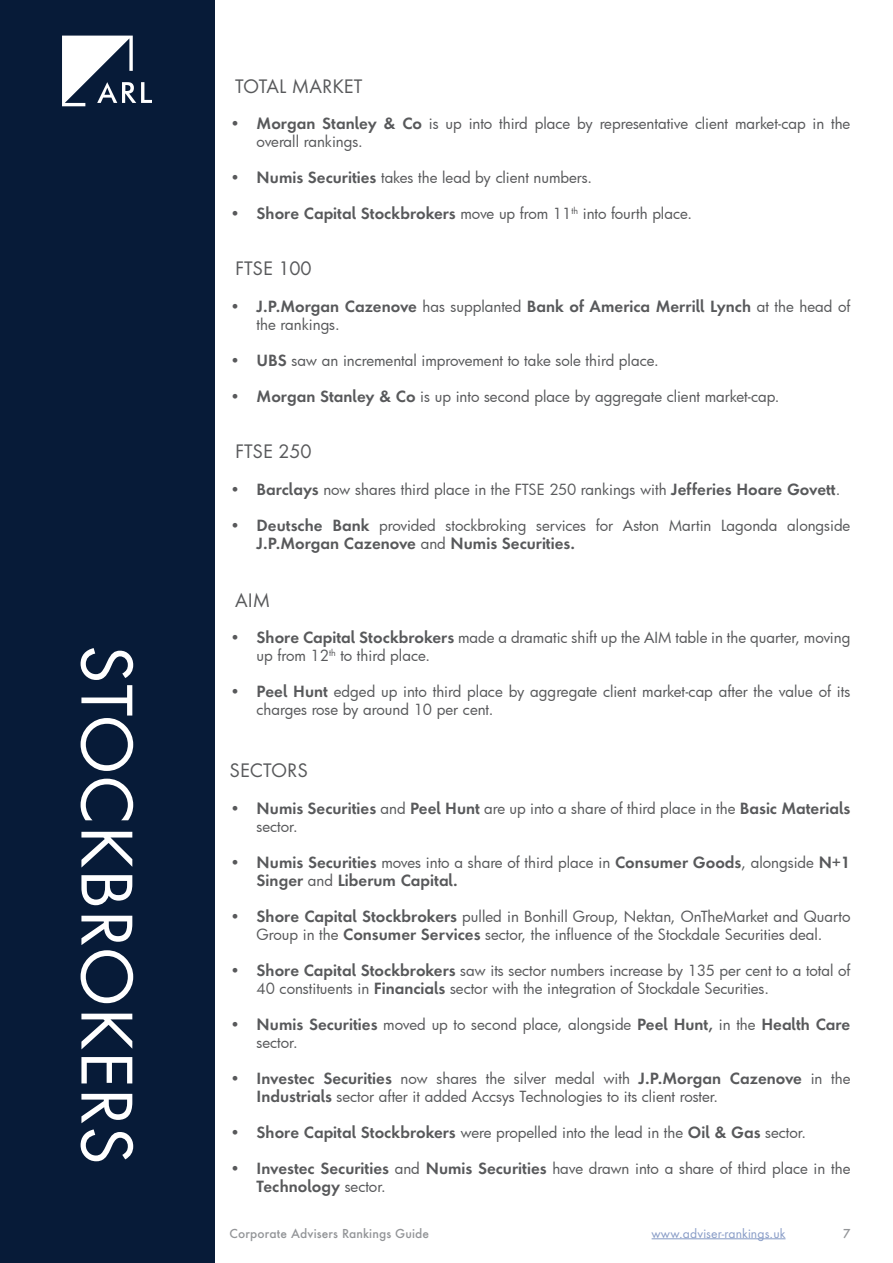
<style>
.page{position:relative;width:893px;height:1263px;background:#fff}
.page>*{position:absolute;margin:0;border:0;box-sizing:border-box;transform-origin:0 0}
.t1{font:67.5px "Futura Next";color:#fff}
.t2{font:18px "Futura Next";color:#58595b}
.t3{font:15px/18px "Futura";color:#58595b}
.t4{font:600 15px "Futura Next";color:#58595b}
.t5{font:500 12px "Futura Next";letter-spacing:.01em;color:#939598}
.t6{font:12px "Futura Next";letter-spacing:.01em;color:#879bc6}
.s1{font-family:"Futura Next";font-weight:600}
.s2{font-family:"Futura";font-weight:400}
</style>
<div class="page">
<div style="left:0;top:0;width:214px;height:1263px;background:#071b38"></div>
<svg style="left:62px;top:36px;width:90px;height:70px"></svg>
<hr style="left:652px;top:1238px;width:133px;height:1px;background:#879bc6">
<h1 class="t1" style="left:157px;top:644px;width:522px;rotate:90deg">STOCKBROKERS</h1>
<p class="t2" style="left:235px;top:73px;width:129px">TOTAL MARKET</p>
<p class="t3" style="left:257px;top:114px;width:595px;text-indent:-27px"><span class="s1">• Morgan Stanley &amp; Co</span> is up into third place by representative client market-cap in the overall rankings.</p>
<p class="t3" style="left:230px;top:168px;width:364px"><span class="s1">• Numis Securities</span> takes the lead by client numbers.</p>
<p class="t3" style="left:230px;top:204px;width:464px"><span class="s1">• Shore Capital Stockbrokers</span> move up from 11<sup>th</sup> into fourth place.</p>
<p class="t2" style="left:235px;top:255px;width:78px">FTSE 100</p>
<p class="t4" style="left:230px;top:296px;width:622px">• J.P.Morgan Cazenove <span class="s2">has supplanted</span> Bank of America Merrill Lynch <span class="s2">at the head of</span></p>
<p class="t3" style="left:257px;top:315px;width:84px">the rankings.</p>
<p class="t3" style="left:230px;top:351px;width:431px"><span class="s1">• UBS</span> saw an incremental improvement to take sole third place.</p>
<p class="t3" style="left:230px;top:387px;width:551px"><span class="s1">• Morgan Stanley &amp; Co</span> is up into second place by aggregate client market-cap.</p>
<p class="t2" style="left:235px;top:438px;width:78px">FTSE 250</p>
<p class="t3" style="left:230px;top:480px;width:612px"><span class="s1">• Barclays</span> now shares third place in the FTSE 250 rankings with <span class="s1">Jefferies Hoare Govett</span>.</p>
<p class="t3" style="left:230px;top:516px;width:622px"><span class="s1">• Deutsche Bank</span> provided stockbroking services for Aston Martin Lagonda alongside</p>
<p class="t4" style="left:257px;top:533px;width:320px">J.P.Morgan Cazenove <span class="s2">and</span> Numis Securities.</p>
<p class="t2" style="left:235px;top:587px;width:37px">AIM</p>
<p class="t3" style="left:257px;top:629px;width:595px;text-indent:-27px"><span class="s1">• Shore Capital Stockbrokers</span> made a dramatic shift up the AIM table in the quarter, moving up from 12<sup>th</sup> to third place.</p>
<p class="t3" style="left:257px;top:683px;width:595px;text-indent:-27px"><span class="s1">• Peel Hunt</span> edged up into third place by aggregate client market-cap after the value of its charges rose by around 10 per cent.</p>
<p class="t2" style="left:230px;top:757px;width:80px">SECTORS</p>
<p class="t4" style="left:230px;top:798px;width:622px">• Numis Securities <span class="s2">and</span> Peel Hunt <span class="s2">are up into a share of third place in the</span> Basic Materials</p>
<p class="t3" style="left:257px;top:817px;width:43px">sector.</p>
<p class="t3" style="left:230px;top:853px;width:622px"><span class="s1">• Numis Securities</span> moves into a share of third place in <span class="s1">Consumer Goods</span>, alongside <span class="s1">N+1</span></p>
<p class="t4" style="left:257px;top:870px;width:203px">Singer <span class="s2">and</span> Liberum Capital.</p>
<p class="t3" style="left:230px;top:907px;width:622px;text-align:center"><span class="s1">• Shore Capital Stockbrokers</span> pulled in Bonhill Group, Nektan, OnTheMarket and Quarto<br>Group in the <span class="s1">Consumer Services</span> sector, the influence of the Stockdale Securities deal.</p>
<p class="t3" style="left:257px;top:961px;width:595px;text-indent:-27px"><span class="s1">• Shore Capital Stockbrokers</span> saw its sector numbers increase by 135 per cent to a total of<br>40 constituents in <span class="s1">Financials</span> sector with the integration of Stockdale Securities.</p>
<p class="t4" style="left:230px;top:1014px;width:622px">• Numis Securities <span class="s2">moved up to second place, alongside</span> Peel Hunt, <span class="s2">in the</span> Health Care</p>
<p class="t3" style="left:257px;top:1033px;width:43px">sector.</p>
<p class="t4" style="left:230px;top:1068px;width:622px">• Investec Securities <span class="s2">now shares the silver medal with</span> J.P.Morgan Cazenove <span class="s2">in the</span></p>
<p class="t3" style="left:257px;top:1087px;width:463px"><span class="s1">Industrials</span> sector after it added Accsys Technologies to its client roster.</p>
<p class="t3" style="left:230px;top:1123px;width:578px"><span class="s1">• Shore Capital Stockbrokers</span> were propelled into the lead in the <span class="s1">Oil &amp; Gas</span> sector.</p>
<p class="t3" style="left:230px;top:1159px;width:622px"><span class="s1">• Investec Securities</span> and <span class="s1">Numis Securities</span> have drawn into a share of third place in the</p>
<p class="t4" style="left:257px;top:1176px;width:131px">Technology <span class="s2">sector.</span></p>
<p class="t6" style="left:652px;top:1224px;width:135px">www.adviser-rankings.uk</p>
<p class="t5" style="left:230px;top:1225px;width:201px">Corporate Advisers Rankings Guide</p>
<p class="t5" style="left:843px;top:1225px;width:9px">7</p>
</div>
